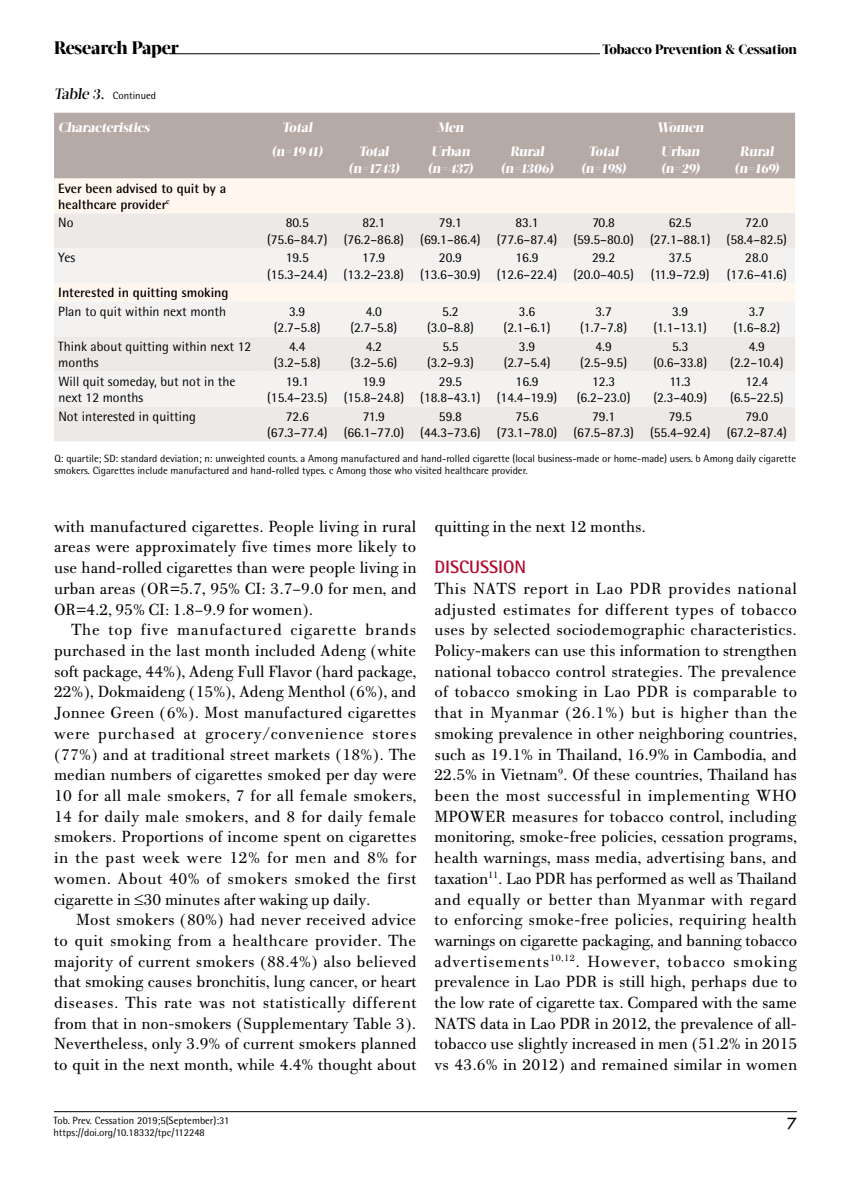
<style>
.page{position:relative;width:851px;height:1191px;background:#fff}
.page>*{position:absolute;margin:0;border:0;box-sizing:border-box;transform-origin:0 0}
.t1{font:800 18px "Acta Display W04";letter-spacing:-.01em;color:#000}
.t2{font:700 18px "Rotis Semi Sans Hel";color:#b10b2d}
.t3{font:18px "Tw Cen";color:#000}
.t4{font:17.25px/20.7px "PF Bodoni Text";letter-spacing:.005em;color:#000;text-align:justify}
.t5{font:13.5px/16.2px "Rotis Semi Sans Hel";color:#000;text-align:center}
.t6{font:800 13.5px/16.2px "Acta Display W04";color:#fff;text-align:center}
.t7{font:700 13.5px/16.2px "Rotis Semi Sans Hel";color:#000}
.t8{font:800 13.5px "Acta Display W04";letter-spacing:-.01em;color:#000}
.t9{font:10.5px/12.6px "Rotis Semi Sans Hel";color:#000}
.s1{font-family:"Acta Display W04";font-weight:500;font-size:15px}
</style>
<div class="page">
<hr style="left:169px;top:53px;width:431px;height:1px;background:#000">
<hr style="left:54px;top:1111px;width:742px;height:1px;background:#000">
<div style="left:54px;top:113px;width:741px;height:65px;background:#b6aaa7"></div>
<div style="left:54px;top:178px;width:741px;height:35px;background:#fff6ed"></div>
<div style="left:54px;top:213px;width:205px;height:228px;background:#ece9e7"></div>
<div style="left:259px;top:213px;width:536px;height:228px;background:#ece9e7"></div>
<div style="left:718px;top:213px;width:77px;height:35px;background:#ece9e7"></div>
<svg style="left:54px;top:248px;width:205px;height:158px"></svg>
<svg style="left:259px;top:248px;width:536px;height:158px;fill:#f4f2f1"></svg>
<div style="left:718px;top:248px;width:77px;height:35px;background:#f4f2f1"></div>
<p class="t1" style="left:54px;top:36px;width:126px">Research Paper</p>
<p class="t8" style="left:602px;top:41px;width:196px">Tobacco Prevention &amp; Cessation</p>
<p class="t9" style="left:54px;top:89px;width:104px"><span class="s1">Table 3.</span> Continued</p>
<p class="t6" style="left:58px;top:119px;width:95px">Characteristics</p>
<p class="t6" style="left:282px;top:119px;width:34px">Total</p>
<p class="t6" style="left:437px;top:119px;width:30px">Men</p>
<p class="t6" style="left:656px;top:119px;width:51px">Women</p>
<p class="t6" style="left:271px;top:144px;width:55px">(n=1941)</p>
<p class="t6" style="left:348px;top:144px;width:55px">Total (n=1743)</p>
<p class="t6" style="left:427px;top:144px;width:50px;text-align:left">Urban (n=437)</p>
<p class="t6" style="left:500px;top:144px;width:57px">Rural (n=1306)</p>
<p class="t6" style="left:580px;top:144px;width:49px">Total (n=198)</p>
<p class="t6" style="left:660px;top:144px;width:43px;text-align:left">Urban (n=29)</p>
<p class="t6" style="left:734px;top:144px;width:49px">Rural (n=169)</p>
<p class="t7" style="left:58px;top:180px;width:169px">Ever been advised to quit by a healthcare provider<sup>c</sup></p>
<p class="t5" style="left:58px;top:215px;width:17px">No</p>
<p class="t5" style="left:267px;top:215px;width:62px">80.5 (75.6–84.7)</p>
<p class="t5" style="left:343px;top:215px;width:62px">82.1 (76.2–86.8)</p>
<p class="t5" style="left:420px;top:215px;width:62px">79.1 (69.1–86.4)</p>
<p class="t5" style="left:496px;top:215px;width:62px">83.1 (77.6–87.4)</p>
<p class="t5" style="left:573px;top:215px;width:62px">70.8 (59.5–80.0)</p>
<p class="t5" style="left:650px;top:215px;width:62px">62.5 (27.1–88.1)</p>
<p class="t5" style="left:726px;top:215px;width:62px">72.0 (58.4–82.5)</p>
<p class="t5" style="left:58px;top:249px;width:19px">Yes</p>
<p class="t5" style="left:267px;top:249px;width:62px">19.5 (15.3–24.4)</p>
<p class="t5" style="left:343px;top:249px;width:62px">17.9 (13.2–23.8)</p>
<p class="t5" style="left:420px;top:249px;width:62px">20.9 (13.6–30.9)</p>
<p class="t5" style="left:496px;top:249px;width:62px">16.9 (12.6–22.4)</p>
<p class="t5" style="left:573px;top:249px;width:62px">29.2 (20.0–40.5)</p>
<p class="t5" style="left:650px;top:249px;width:60px">37.5 (11.9–72.9)</p>
<p class="t5" style="left:726px;top:249px;width:61px">28.0 (17.6–41.6)</p>
<p class="t7" style="left:58px;top:284px;width:172px">Interested in quitting smoking</p>
<p class="t5" style="left:58px;top:303px;width:169px">Plan to quit within next month</p>
<p class="t5" style="left:274px;top:303px;width:48px">3.9 (2.7–5.8)</p>
<p class="t5" style="left:350px;top:303px;width:48px">4.0 (2.7–5.8)</p>
<p class="t5" style="left:427px;top:303px;width:48px">5.2 (3.0–8.8)</p>
<p class="t5" style="left:503px;top:303px;width:48px">3.6 (2.1–6.1)</p>
<p class="t5" style="left:580px;top:303px;width:48px">3.7 (1.7–7.8)</p>
<p class="t5" style="left:653px;top:303px;width:55px">3.9 (1.1–13.1)</p>
<p class="t5" style="left:733px;top:303px;width:48px">3.7 (1.6–8.2)</p>
<p class="t5" style="left:58px;top:338px;width:194px;text-align:left">Think about quitting within next 12 months</p>
<p class="t5" style="left:274px;top:338px;width:48px">4.4 (3.2–5.8)</p>
<p class="t5" style="left:350px;top:338px;width:48px">4.2 (3.2–5.6)</p>
<p class="t5" style="left:427px;top:338px;width:48px">5.5 (3.2–9.3)</p>
<p class="t5" style="left:503px;top:338px;width:48px">3.9 (2.7–5.4)</p>
<p class="t5" style="left:580px;top:338px;width:48px">4.9 (2.5–9.5)</p>
<p class="t5" style="left:653px;top:338px;width:55px">5.3 (0.6–33.8)</p>
<p class="t5" style="left:730px;top:338px;width:55px">4.9 (2.2–10.4)</p>
<p class="t5" style="left:58px;top:373px;width:179px;text-align:left">Will quit someday, but not in the next 12 months</p>
<p class="t5" style="left:267px;top:373px;width:62px">19.1 (15.4–23.5)</p>
<p class="t5" style="left:343px;top:373px;width:62px">19.9 (15.8–24.8)</p>
<p class="t5" style="left:420px;top:373px;width:62px">29.5 (18.8–43.1)</p>
<p class="t5" style="left:497px;top:373px;width:62px">16.9 (14.4–19.9)</p>
<p class="t5" style="left:576px;top:373px;width:55px">12.3 (6.2–23.0)</p>
<p class="t5" style="left:653px;top:373px;width:55px">11.3 (2.3–40.9)</p>
<p class="t5" style="left:730px;top:373px;width:55px">12.4 (6.5–22.5)</p>
<p class="t5" style="left:58px;top:408px;width:139px">Not interested in quitting</p>
<p class="t5" style="left:267px;top:408px;width:62px">72.6 (67.3–77.4)</p>
<p class="t5" style="left:343px;top:408px;width:62px">71.9 (66.1–77.0)</p>
<p class="t5" style="left:420px;top:408px;width:62px">59.8 (44.3–73.6)</p>
<p class="t5" style="left:497px;top:408px;width:62px">75.6 (73.1–78.0)</p>
<p class="t5" style="left:573px;top:408px;width:62px">79.1 (67.5–87.3)</p>
<p class="t5" style="left:650px;top:408px;width:62px">79.5 (55.4–92.4)</p>
<p class="t5" style="left:726px;top:408px;width:62px">79.0 (67.2–87.4)</p>
<p class="t9" style="left:54px;top:452px;width:743px">Q: quartile; SD: standard deviation; n: unweighted counts. a Among manufactured and hand-rolled cigarette (local business-made or home-made) users. b Among daily cigarette smokers. Cigarettes include manufactured and hand-rolled types. c Among those who visited healthcare provider.</p>
<p class="t4" style="left:54px;top:516px;width:364px">with manufactured cigarettes. People living in rural areas were approximately five times more likely to use hand-rolled cigarettes than were people living in urban areas (OR=5.7, 95% CI: 3.7–9.0 for men, and OR=4.2, 95% CI: 1.8–9.9 for women).</p>
<p class="t4" style="left:54px;top:619px;width:364px;text-indent:17px">The top five manufactured cigarette brands purchased in the last month included Adeng (white soft package, 44%), Adeng Full Flavor (hard package, 22%), Dokmaideng (15%), Adeng Menthol (6%), and Jonnee Green (6%). Most manufactured cigarettes were purchased at grocery/convenience stores (77%) and at traditional street markets (18%). The median numbers of cigarettes smoked per day were 10 for all male smokers, 7 for all female smokers, 14 for daily male smokers, and 8 for daily female smokers. Proportions of income spent on cigarettes in the past week were 12% for men and 8% for women. About 40% of smokers smoked the first cigarette in ≤30 minutes after waking up daily.</p>
<p class="t4" style="left:54px;top:909px;width:364px;text-indent:22px">Most smokers (80%) had never received advice to quit smoking from a healthcare provider. The majority of current smokers (88.4%) also believed that smoking causes bronchitis, lung cancer, or heart diseases. This rate was not statistically different from that in non-smokers (Supplementary Table 3).<br>Nevertheless, only 3.9% of current smokers planned to quit in the next month, while 4.4% thought about</p>
<p class="t9" style="left:53px;top:1113px;width:177px">Tob. Prev. Cessation 2019;5(September):31 https://doi.org/10.18332/tpc/112248</p>
<p class="t4" style="left:434px;top:516px;width:213px">quitting in the next 12 months.</p>
<p class="t2" style="left:434px;top:556px;width:93px">DISCUSSION</p>
<p class="t4" style="left:434px;top:578px;width:364px">This NATS report in Lao PDR provides national adjusted estimates for different types of tobacco uses by selected sociodemographic characteristics.<br>Policy-makers can use this information to strengthen national tobacco control strategies. The prevalence of tobacco smoking in Lao PDR is comparable to that in Myanmar (26.1%) but is higher than the smoking prevalence in other neighboring countries, such as 19.1% in Thailand, 16.9% in Cambodia, and 22.5% in Vietnam<sup>9</sup>. Of these countries, Thailand has been the most successful in implementing WHO MPOWER measures for tobacco control, including monitoring, smoke-free policies, cessation programs, health warnings, mass media, advertising bans, and taxation<sup>11</sup>. Lao PDR has performed as well as Thailand and equally or better than Myanmar with regard to enforcing smoke-free policies, requiring health warnings on cigarette packaging, and banning tobacco advertisements<sup>10,12</sup>. However, tobacco smoking prevalence in Lao PDR is still high, perhaps due to the low rate of cigarette tax. Compared with the same NATS data in Lao PDR in 2012, the prevalence of all&shy;tobacco use slightly increased in men (51.2% in 2015 vs 43.6% in 2012) and remained similar in women</p>
<p class="t3" style="left:786px;top:1112px;width:11px">7</p>
</div>
